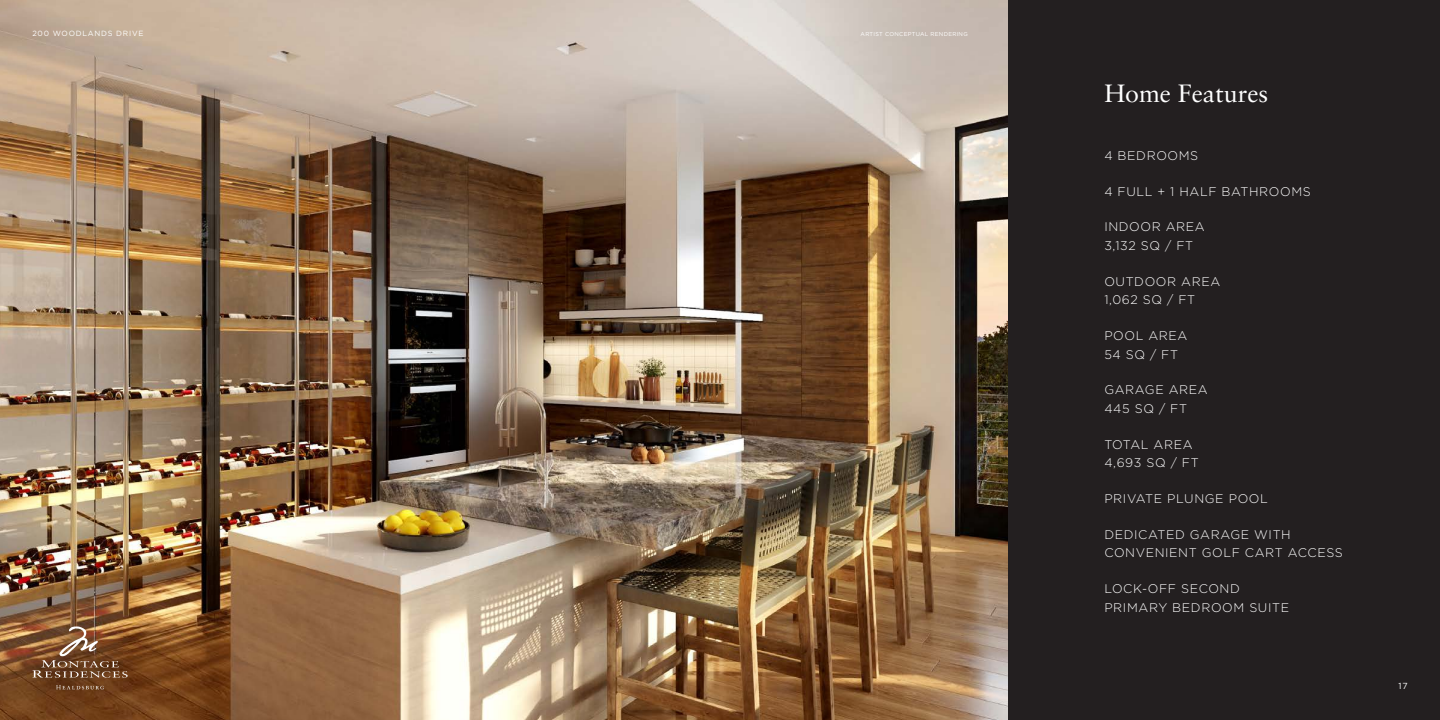
<style>
.page{position:relative;width:1440px;height:720px;background:#fff}
.page>*{position:absolute;margin:0;border:0;box-sizing:border-box;transform-origin:0 0}
.t1{font:25px "Sabon LT Pro";color:#fff}
.t2{font:300 12.5px/18.8px "Gotham";letter-spacing:.05em;color:#fff}
.t3{font:8.75px "Gotham";color:#fff}
.t4{font:7.5px "Gotham";letter-spacing:.1em;color:#fff}
.t5{font:5.62px "Gotham";letter-spacing:.05em;color:#fff}
</style>
<div class="page">
<div style="left:1003px;top:0;width:437px;height:720px;background:#231f20"></div>
<img style="left:0;top:0;width:1007px;height:720px">
<div style="left:23px;top:615px;width:115px;height:85px;background:#231f20;opacity:.63"></div>
<img style="left:32px;top:626px;width:96px;height:52px">
<svg style="left:56px;top:685px;width:48px;height:4px"></svg>
<p class="t4" style="left:32px;top:29px;width:113px">200 WOODLANDS DRIVE</p>
<p class="t5" style="left:861px;top:30px;width:109px">ARTIST CONCEPTUAL RENDERING</p>
<p class="t1" style="left:1104px;top:78px;width:165px">Home Features</p>
<p class="t2" style="left:1104px;top:146px;width:95px">4 BEDROOMS</p>
<p class="t2" style="left:1104px;top:181px;width:208px">4 FULL + 1 HALF BATHROOMS</p>
<p class="t2" style="left:1104px;top:217px;width:102px">INDOOR AREA<br>3,132 SQ / FT</p>
<p class="t2" style="left:1104px;top:271px;width:117px">OUTDOOR AREA<br>1,062 SQ / FT</p>
<p class="t2" style="left:1104px;top:326px;width:85px">POOL AREA<br>54 SQ / FT</p>
<p class="t2" style="left:1104px;top:380px;width:105px">GARAGE AREA<br>445 SQ / FT</p>
<p class="t2" style="left:1104px;top:435px;width:96px">TOTAL AREA<br>4,693 SQ / FT</p>
<p class="t2" style="left:1104px;top:489px;width:165px">PRIVATE PLUNGE POOL</p>
<p class="t2" style="left:1104px;top:525px;width:240px">DEDICATED GARAGE WITH<br>CONVENIENT GOLF CART ACCESS</p>
<p class="t2" style="left:1104px;top:579px;width:186px">LOCK-OFF SECOND<br>PRIMARY BEDROOM SUITE</p>
<p class="t3" style="left:1398px;top:681px;width:11px">17</p>
</div>
